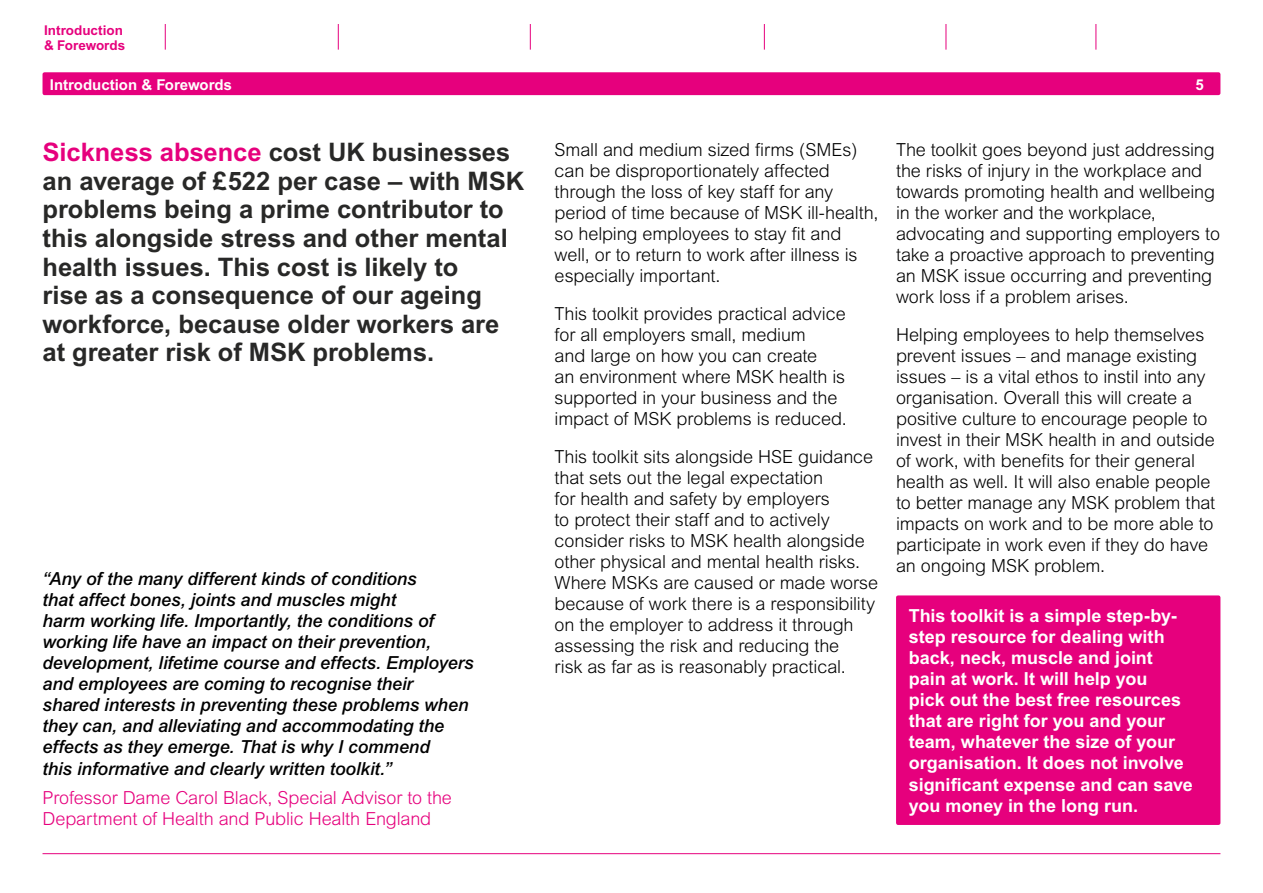
<style>
.page{position:relative;width:1263px;height:893px;background:#fff}
.page>*{position:absolute;margin:0;border:0;box-sizing:border-box;transform-origin:0 0}
.t1{font:700 25.5px/28.5px "Arial";letter-spacing:-.005em;color:#282827}
.t2{font:300 18px/21px "Arial";letter-spacing:-.005em;color:#000}
.t3{font:italic 500 18px/21px "Arial";color:#000}
.t4{font:700 18px/21px "Arial";color:#fff}
.t5{font:300 18px/21px "Arial";letter-spacing:-.005em;color:#e6007d}
.t6{font:700 15px "Arial";color:#fff}
.t7{font:700 13.5px/15px "Arial";color:#e6007d}
.s1{color:#e6007d}
</style>
<div class="page">
<hr style="left:43px;top:853px;width:1177px;height:1px;background:#e6007d">
<svg style="left:165px;top:24px;width:1px;height:26px"></svg>
<svg style="left:338px;top:24px;width:1px;height:26px"></svg>
<svg style="left:530px;top:24px;width:1px;height:26px"></svg>
<svg style="left:764px;top:24px;width:1px;height:26px"></svg>
<svg style="left:945px;top:24px;width:1px;height:26px"></svg>
<svg style="left:1095px;top:24px;width:1px;height:26px"></svg>
<div style="left:43px;top:72px;width:1177px;height:23px;background:#e6007d;border-radius:2px"></div>
<div style="left:896px;top:595px;width:324px;height:230px;background:#e6007d;border-radius:2px"></div>
<p class="t7" style="left:44px;top:22px;width:83px">Introduction &amp; Forewords</p>
<p class="t6" style="left:50px;top:76px;width:183px">Introduction &amp; Forewords</p>
<p class="t6" style="left:1195px;top:76px;width:10px">5</p>
<p class="t1" style="left:43px;top:138px;width:483px"><span class="s1">Sickness absence</span> cost UK businesses an average of £522 per case – with MSK problems being a prime contributor to this alongside stress and other mental health issues. This cost is likely to<br>rise as a consequence of our ageing workforce, because older workers are at greater risk of MSK problems.</p>
<p class="t3" style="left:43px;top:568px;width:433px">“Any of the many different kinds of conditions<br>that affect bones, joints and muscles might<br>harm working life. Importantly, the conditions of working life have an impact on their prevention, development, lifetime course and effects. Employers and employees are coming to recognise their shared interests in preventing these problems when they can, and alleviating and accommodating the effects as they emerge. That is why I commend<br>this informative and clearly written toolkit.”</p>
<p class="t5" style="left:43px;top:787px;width:411px">Professor Dame Carol Black, Special Advisor to the<br>Department of Health and Public Health England</p>
<p class="t2" style="left:555px;top:139px;width:325px">Small and medium sized firms (SMEs) can be disproportionately affected through the loss of key staff for any period of time because of MSK ill-health, so helping employees to stay fit and well, or to return to work after illness is especially important.</p>
<p class="t2" style="left:555px;top:303px;width:294px">This toolkit provides practical advice for all employers small, medium<br>and large on how you can create<br>an environment where MSK health is supported in your business and the impact of MSK problems is reduced.</p>
<p class="t2" style="left:555px;top:446px;width:325px">This toolkit sits alongside HSE guidance that sets out the legal expectation<br>for health and safety by employers<br>to protect their staff and to actively consider risks to MSK health alongside other physical and mental health risks.<br>Where MSKs are caused or made worse because of work there is a responsibility on the employer to address it through assessing the risk and reducing the<br>risk as far as is reasonably practical.</p>
<p class="t2" style="left:896px;top:139px;width:325px">The toolkit goes beyond just addressing the risks of injury in the workplace and towards promoting health and wellbeing in the worker and the workplace, advocating and supporting employers to take a proactive approach to preventing an MSK issue occurring and preventing work loss if a problem arises.</p>
<p class="t2" style="left:896px;top:324px;width:321px">Helping employees to help themselves prevent issues – and manage existing issues – is a vital ethos to instil into any organisation. Overall this will create a positive culture to encourage people to invest in their MSK health in and outside of work, with benefits for their general health as well. It will also enable people to better manage any MSK problem that impacts on work and to be more able to participate in work even if they do have an ongoing MSK problem.</p>
<p class="t4" style="left:909px;top:606px;width:286px">This toolkit is a simple step-by&shy;step resource for dealing with back, neck, muscle and joint pain at work. It will help you<br>pick out the best free resources that are right for you and your team, whatever the size of your organisation. It does not involve significant expense and can save you money in the long run.</p>
</div>
